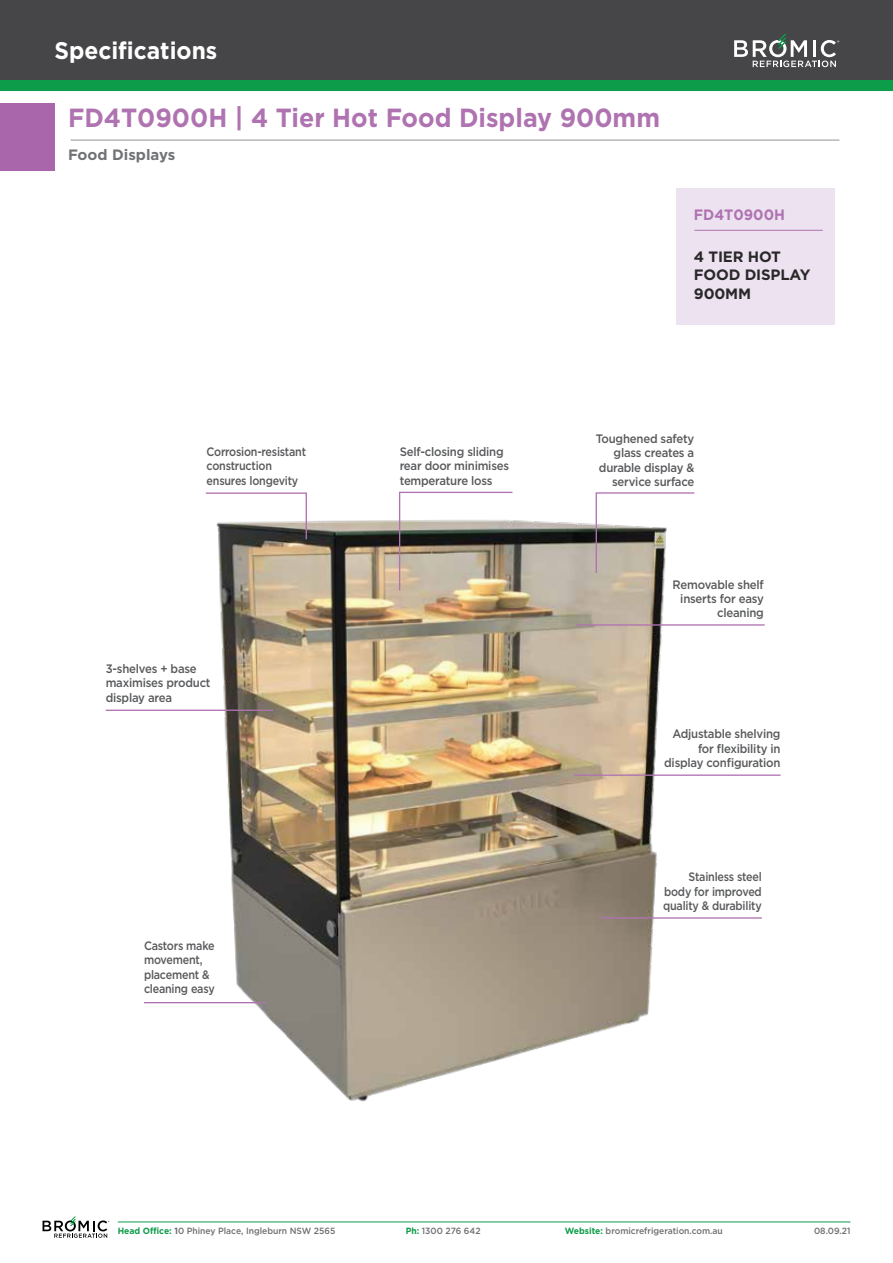
<style>
.page{position:relative;width:893px;height:1263px;background:#fff}
.page>*{position:absolute;margin:0;border:0;box-sizing:border-box;transform-origin:0 0}
.t1{font:700 26.25px "Gotham";color:#b073b1;scale:.95 1}
.t2{font:700 24px "Gotham";color:#fff;scale:.95 1}
.t3{font:700 15px/18.6px "Gotham";letter-spacing:-.01em;color:#292829}
.t4{font:700 15px "Gotham";color:#717275}
.t5{font:700 15px "Gotham";color:#b073b1;scale:.95 1}
.t6{font:500 12.3px/14.4px "Gotham";letter-spacing:-.02em;color:#58595b;text-align:right;scale:.93 1}
.t7{font:500 12.3px/14.4px "Gotham";letter-spacing:-.02em;color:#58595b;scale:.88 1}
.t8{font:500 9px "Gotham";color:#6d6e71;scale:.95 1}
.s1{font-weight:700;color:#0d9c4a}
.s2{font-weight:700}
</style>
<div class="page">
<hr style="left:118px;top:1221px;width:732px;height:1px;background:#0d9c4a">
<hr style="left:71px;top:140px;width:768px;height:1px;background:#939598">
<svg style="left:43px;top:1216px;width:66px;height:22px"></svg>
<div style="left:0;top:103px;width:54px;height:67px;background:#a6a"></div>
<div style="left:0;top:0;width:893px;height:94px;background:#fbfbfb"></div>
<div style="left:0;top:0;width:893px;height:84px;background:#464547"></div>
<div style="left:0;top:80px;width:893px;height:11px;background:#0d9c4a"></div>
<svg style="left:734px;top:34px;width:105px;height:33px"></svg>
<img style="left:167px;top:520px;width:498px;height:582px">
<div style="left:677px;top:188px;width:158px;height:137px;background:#ece2f0"></div>
<hr style="left:694px;top:230px;width:129px;height:1px;background:#b073b1">
<svg style="left:204px;top:492px;width:104px;height:49px"></svg>
<hr style="left:600px;top:917px;width:162px;height:2px;background:#b073b1">
<hr style="left:106px;top:710px;width:167px;height:1px;background:#b073b1">
<hr style="left:144px;top:1002px;width:122px;height:1px;background:#b073b1">
<hr style="left:576px;top:624px;width:189px;height:2px;background:#b073b1">
<hr style="left:574px;top:774px;width:207px;height:2px;background:#b073b1">
<img style="left:398px;top:491px;width:116px;height:101px">
<svg style="left:595px;top:492px;width:100px;height:82px"></svg>
<h2 class="t2" style="left:54px;top:35px;width:173px">Specifications</h2>
<h1 class="t1" style="left:68px;top:101px;width:625px">FD4T0900H | 4 Tier Hot Food Display 900mm</h1>
<p class="t4" style="left:68px;top:145px;width:109px">Food Displays</p>
<p class="t5" style="left:694px;top:204px;width:97px">FD4T0900H</p>
<p class="t3" style="left:694px;top:247px;width:118px">4 TIER HOT<br>FOOD DISPLAY<br>900MM</p>
<p class="t7" style="left:207px;top:444px;width:115px">Corrosion-resistant construction ensures longevity</p>
<p class="t6" style="left:106px;top:661px;width:114px;text-align:left">3-shelves + base maximises product display area</p>
<p class="t7" style="left:144px;top:938px;width:82px">Castors make movement, placement &amp; cleaning easy</p>
<p class="t6" style="left:400px;top:444px;width:119px;text-align:left">Self-closing sliding rear door minimises temperature loss</p>
<p class="t6" style="left:596px;top:431px;width:107px">Toughened safety glass creates a durable display &amp; service surface</p>
<p class="t6" style="left:673px;top:577px;width:100px">Removable shelf inserts for easy cleaning</p>
<p class="t6" style="left:664px;top:727px;width:127px">Adjustable shelving for flexibility in display configuration</p>
<p class="t7" style="left:663px;top:869px;width:114px;text-align:justify;text-indent:25px">Stainless steel body for improved quality &amp; durability</p>
<p class="t8" style="left:118px;top:1225px;width:231px"><span class="s1">Head Office:</span> <span class="s2">1</span>0 Phiney Place, Ingleburn NSW 2565</p>
<p class="t8" style="left:406px;top:1225px;width:80px"><span class="s1">Ph:</span> 1300 276 642</p>
<p class="t8" style="left:565px;top:1225px;width:168px"><span class="s1">Website:</span> bromicrefrigeration.com.au</p>
<p class="t8" style="left:814px;top:1225px;width:40px">08.09.21</p>
</div>
